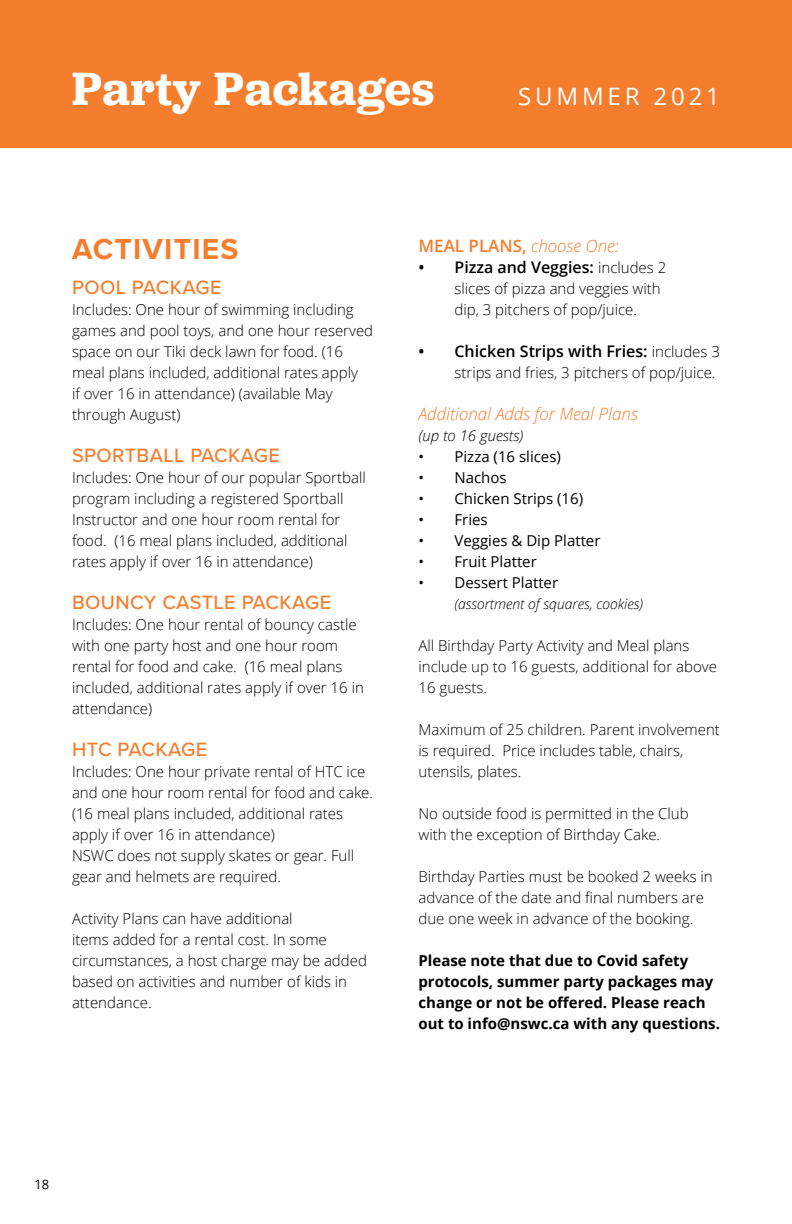
<style>
.page{position:relative;width:792px;height:1224px;background:#fff}
.page>*{position:absolute;margin:0;border:0;box-sizing:border-box;transform-origin:0 0}
.t1{font:600 48.6px "Jubilat";letter-spacing:.015em;color:#fff}
.t2{font:700 30px "Proxima Nova";letter-spacing:.04em;color:#f47e2e}
.t3{font:24px "Open Sans";letter-spacing:.16em;color:#fff}
.t4{font:500 20px "Proxima Nova";letter-spacing:.02em;color:#f47e2e}
.t5{font:italic 300 17px "Open Sans";color:#f47e2e}
.t6{font:600 17px "Open Sans";color:#f47e2e}
.t7{font:600 16px "Open Sans";color:#000}
.t8{font:300 15px/21px "Open Sans";color:#000}
.t9{font:700 15px/21px "Open Sans";color:#000}
.t10{font:15px "Open Sans";color:#000}
.t11{font:italic 300 15px "Open Sans";color:#000}
.t12{font:italic 300 14px "Open Sans";color:#000}
.t13{font:13px "Open Sans";color:#000}
.s1{font-weight:300;font-style:italic}
.s2{font-weight:300;font-size:15px}
</style>
<div class="page">
<div style="left:0;top:0;width:792px;height:148px;background:#f47e2e"></div>
<h1 class="t1" style="left:72px;top:58px;width:364px">Party Packages</h1>
<h3 class="t3" style="left:518px;top:80px;width:203px">SUMMER 2021</h3>
<h2 class="t2" style="left:72px;top:227px;width:168px">ACTIVITIES</h2>
<h3 class="t4" style="left:72px;top:272px;width:151px">POOL PACKAGE</h3>
<p class="t8" style="left:72px;top:299px;width:303px">Includes: One hour of swimming including games and pool toys, and one hour reserved space on our Tiki deck lawn for food. (16 meal plans included, additional rates apply<br>if over 16 in attendance) (available May through August)</p>
<h3 class="t4" style="left:72px;top:440px;width:210px">SPORTBALL PACKAGE</h3>
<p class="t8" style="left:72px;top:467px;width:295px">Includes: One hour of our popular Sportball program including a registered Sportball Instructor and one hour room rental for food. (16 meal plans included, additional rates apply if over 16 in attendance)</p>
<h3 class="t4" style="left:72px;top:587px;width:261px">BOUNCY CASTLE PACKAGE</h3>
<p class="t8" style="left:72px;top:614px;width:293px">Includes: One hour rental of bouncy castle with one party host and one hour room rental for food and cake. (16 meal plans included, additional rates apply if over 16 in attendance)</p>
<h3 class="t4" style="left:72px;top:734px;width:137px">HTC PACKAGE</h3>
<p class="t8" style="left:72px;top:761px;width:303px">Includes: One hour private rental of HTC ice and one hour room rental for food and cake. (16 meal plans included, additional rates apply if over 16 in attendance)<br>NSWC does not supply skates or gear. Full gear and helmets are required.</p>
<p class="t8" style="left:72px;top:908px;width:297px">Activity Plans can have additional<br>items added for a rental cost. In some circumstances, a host charge may be added based on activities and number of kids in attendance.</p>
<p class="t6" style="left:418px;top:234px;width:202px">MEAL PLANS, <span class="s1">choose One:</span></p>
<p class="t7" style="left:418px;top:256px;width:249px">• Pizza and Veggies: <span class="s2">includes 2</span></p>
<p class="t8" style="left:454px;top:278px;width:208px">slices of pizza and veggies with dip, 3 pitchers of pop/juice.</p>
<p class="t7" style="left:418px;top:340px;width:303px">• Chicken Strips with Fries: <span class="s2">includes 3</span></p>
<p class="t8" style="left:454px;top:362px;width:263px">strips and fries, 3 pitchers of pop/juice.</p>
<p class="t5" style="left:418px;top:402px;width:221px">Additional Adds for Meal Plans</p>
<p class="t11" style="left:418px;top:425px;width:106px">(up to 16 guests)</p>
<p class="t10" style="left:418px;top:446px;width:144px">• Pizza (16 slices)</p>
<p class="t10" style="left:418px;top:467px;width:90px">• Nachos</p>
<p class="t10" style="left:418px;top:488px;width:166px">• Chicken Strips (16)</p>
<p class="t10" style="left:418px;top:509px;width:71px">• Fries</p>
<p class="t10" style="left:418px;top:530px;width:184px">• Veggies &amp; Dip Platter</p>
<p class="t10" style="left:418px;top:551px;width:120px">• Fruit Platter</p>
<p class="t10" style="left:418px;top:572px;width:141px">• Dessert Platter</p>
<p class="t12" style="left:454px;top:594px;width:190px">(assortment of squares, cookies)</p>
<p class="t8" style="left:418px;top:635px;width:300px">All Birthday Party Activity and Meal plans include up to 16 guests, additional for above<br>16 guests.</p>
<p class="t8" style="left:418px;top:719px;width:303px">Maximum of 25 children. Parent involvement is required. Price includes table, chairs, utensils, plates.</p>
<p class="t8" style="left:418px;top:803px;width:272px">No outside food is permitted in the Club with the exception of Birthday Cake.</p>
<p class="t8" style="left:418px;top:866px;width:296px">Birthday Parties must be booked 2 weeks in advance of the date and final numbers are due one week in advance of the booking.</p>
<p class="t9" style="left:418px;top:950px;width:303px">Please note that due to Covid safety protocols, summer party packages may change or not be offered. Please reach out to info@nswc.ca with any questions.</p>
<p class="t13" style="left:34px;top:1176px;width:16px">18</p>
</div>
